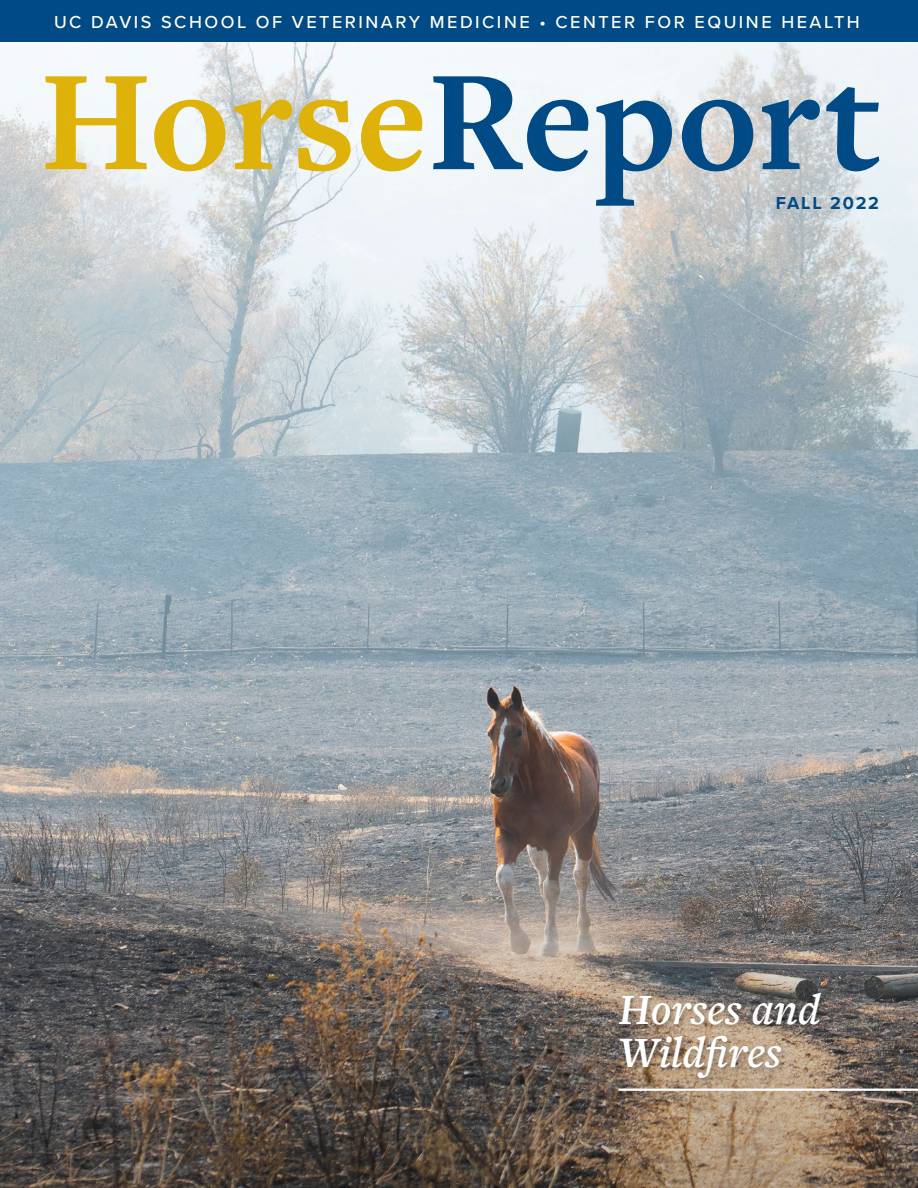
<style>
.page{position:relative;width:918px;height:1188px;background:#fff}
.page>*{position:absolute;margin:0;border:0;box-sizing:border-box;transform-origin:0 0}
.t1{font:italic 600 45px/43.5px "Freight Text Pro";color:#fff}
.t2{font:500 18px "Proxima Nova";letter-spacing:.14em;color:#fff}
.t3{font:700 18px "Proxima Nova";letter-spacing:.1em;color:#004b85}
</style>
<div class="page">
<img style="left:0;top:41px;width:918px;height:792px">
<svg style="left:433px;top:76px;width:446px;height:130px"></svg>
<svg style="left:45px;top:76px;width:377px;height:95px"></svg>
<div style="left:0;top:0;width:918px;height:41px;background:#004b85"></div>
<svg style="left:0;top:833px;width:918px;height:355px;background:#716962"></svg>
<div style="left:617px;top:990px;width:210px;height:95px;background:#000;opacity:.27"></div>
<hr style="left:619px;top:1089px;width:299px;height:2px;background:#fff">
<p class="t2" style="left:54px;top:8px;width:807px">UC DAVIS SCHOOL OF VETERINARY MEDICINE • CENTER FOR EQUINE HEALTH</p>
<p class="t3" style="left:776px;top:190px;width:105px">FALL 2022</p>
<p class="t1" style="left:619px;top:986px;width:204px">Horses and<br>Wildfires</p>
</div>
